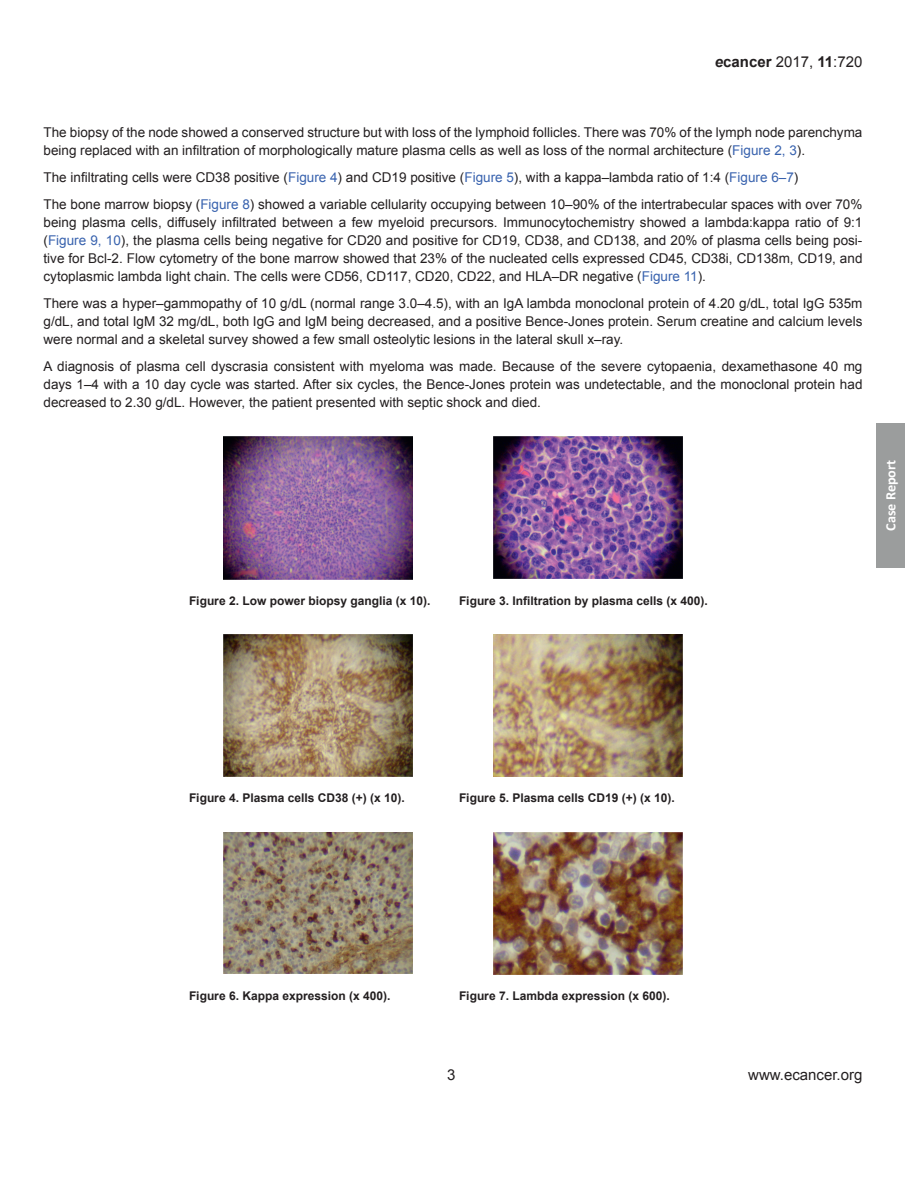
<style>
.page{position:relative;width:918px;height:1186px;background:#fff}
.page>*{position:absolute;margin:0;border:0;box-sizing:border-box;transform-origin:0 0}
.t1{font:15px "Arial";color:#231f20}
.t2{font:700 14.25px "Calibri";color:#fff}
.t3{font:13.5px/18px "Arial";color:#231f20;text-align:justify}
.t4{font:700 12px "Arial";color:#231f20}
.s1{font-weight:700;font-style:italic}
.s2{font-weight:700}
.s3{color:#3862ae}
</style>
<div class="page">
<div style="left:876px;top:423px;width:29px;height:144px;background:#9b9d9d"></div>
<img style="left:224px;top:437px;width:188px;height:142px">
<img style="left:494px;top:437px;width:188px;height:142px">
<img style="left:224px;top:635px;width:188px;height:141px">
<img style="left:494px;top:635px;width:188px;height:142px">
<img style="left:224px;top:832px;width:188px;height:142px">
<img style="left:494px;top:832px;width:188px;height:142px">
<p class="t1" style="left:715px;top:52px;width:149px"><span class="s1">e</span><span class="s2">cancer</span> 2017, <span class="s2">11</span>:720</p>
<p class="t3" style="left:44px;top:123px;width:820px">The biopsy of the node showed a conserved structure but with loss of the lymphoid follicles. There was 70% of the lymph node parenchyma being replaced with an infiltration of morphologically mature plasma cells as well as loss of the normal architecture (<span class="s3">Figure 2, 3</span>).</p>
<p class="t3" style="left:44px;top:164px;width:820px;line-height:27px">The infiltrating cells were CD38 positive (<span class="s3">Figure 4</span>) and CD19 positive (<span class="s3">Figure 5</span>), with a kappa–lambda ratio of 1:4 (<span class="s3">Figure 6–7</span>)<br>The bone marrow biopsy (<span class="s3">Figure 8</span>) showed a variable cellularity occupying between 10–90% of the intertrabecular spaces with over 70%</p>
<p class="t3" style="left:44px;top:213px;width:820px">being plasma cells, diffusely infiltrated between a few myeloid precursors. Immunocytochemistry showed a lambda:kappa ratio of 9:1 (<span class="s3">Figure 9, 10</span>), the plasma cells being negative for CD20 and positive for CD19, CD38, and CD138, and 20% of plasma cells being posi&shy;tive for Bcl-2. Flow cytometry of the bone marrow showed that 23% of the nucleated cells expressed CD45, CD38i, CD138m, CD19, and cytoplasmic lambda light chain. The cells were CD56, CD117, CD20, CD22, and HLA–DR negative (<span class="s3">Figure 11</span>).</p>
<p class="t3" style="left:44px;top:294px;width:820px">There was a hyper–gammopathy of 10 g/dL (normal range 3.0–4.5), with an IgA lambda monoclonal protein of 4.20 g/dL, total IgG 535m g/dL, and total IgM 32 mg/dL, both IgG and IgM being decreased, and a positive Bence-Jones protein. Serum creatine and calcium levels were normal and a skeletal survey showed a few small osteolytic lesions in the lateral skull x–ray.</p>
<p class="t3" style="left:44px;top:357px;width:820px">A diagnosis of plasma cell dyscrasia consistent with myeloma was made. Because of the severe cytopaenia, dexamethasone 40 mg days 1–4 with a 10 day cycle was started. After six cycles, the Bence-Jones protein was undetectable, and the monoclonal protein had decreased to 2.30 g/dL. However, the patient presented with septic shock and died.</p>
<p class="t2" style="left:882px;top:531px;width:72px;rotate:-90deg">Case Report</p>
<p class="t4" style="left:189px;top:592px;width:243px">Figure 2. Low power biopsy ganglia (x 10).</p>
<p class="t4" style="left:459px;top:592px;width:250px">Figure 3. Infiltration by plasma cells (x 400).</p>
<p class="t4" style="left:189px;top:790px;width:217px">Figure 4. Plasma cells CD38 (+) (x 10).</p>
<p class="t4" style="left:459px;top:790px;width:217px">Figure 5. Plasma cells CD19 (+) (x 10).</p>
<p class="t4" style="left:189px;top:988px;width:203px">Figure 6. Kappa expression (x 400).</p>
<p class="t4" style="left:459px;top:988px;width:212px">Figure 7. Lambda expression (x 600).</p>
<p class="t1" style="left:447px;top:1065px;width:10px">3</p>
<p class="t1" style="left:748px;top:1065px;width:116px">www.ecancer.org</p>
</div>
